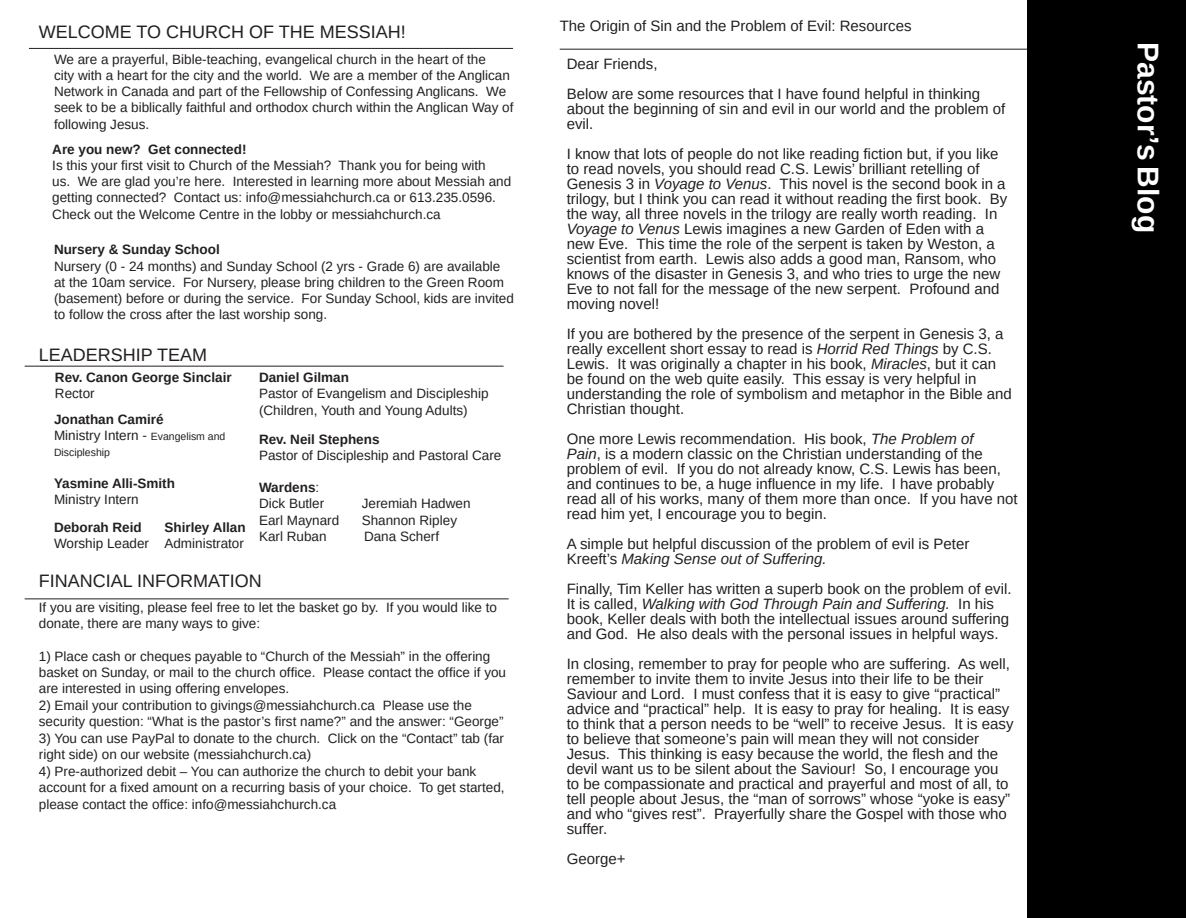
<style>
.page{position:relative;width:1188px;height:918px;background:#fff}
.page>*{position:absolute;margin:0;border:0;box-sizing:border-box;transform-origin:0 0}
.t1{font:700 30px "Arimo";color:#fff}
.t2{font:18px "Arimo";color:#231f20}
.t3{font:15px/15px "Arimo";color:#231f20}
.t4{font:13.5px/16.2px "Arimo";color:#231f20}
.t5{font:700 13.5px/16.2px "Arimo";color:#231f20}
.t6{font:10.5px "Arimo";color:#231f20}
.s1{font-style:italic}
.s2{font-weight:400}
.s3{font-weight:700}
.s4{font-size:10.5px}
</style>
<div class="page">
<hr style="left:560px;top:49px;width:467px;height:1px;background:#231f20">
<hr style="left:29px;top:48px;width:484px;height:1px;background:#231f20">
<hr style="left:25px;top:366px;width:479px;height:1px;background:#231f20">
<hr style="left:25px;top:598px;width:484px;height:1px;background:#231f20">
<div style="left:1027px;top:0;width:159px;height:918px;background:#000"></div>
<p class="t2" style="left:39px;top:21px;width:369px">WELCOME TO CHURCH OF THE MESSIAH!</p>
<p class="t3" style="left:560px;top:18px;width:353px">The Origin of Sin and the Problem of Evil: Resources</p>
<p class="t4" style="left:54px;top:51px;width:461px">We are a prayerful, Bible-teaching, evangelical church in the heart of the<br>city with a heart for the city and the world. We are a member of the Anglican Network in Canada and part of the Fellowship of Confessing Anglicans. We seek to be a biblically faithful and orthodox church within the Anglican Way of following Jesus.</p>
<p class="t1" style="left:1169px;top:42px;width:193px;rotate:90deg">Pastor’s Blog</p>
<p class="t3" style="left:567px;top:56px;width:92px">Dear Friends,</p>
<p class="t3" style="left:567px;top:86px;width:440px">Below are some resources that I have found helpful in thinking about the beginning of sin and evil in our world and the problem of evil.</p>
<p class="t3" style="left:567px;top:146px;width:442px">I know that lots of people do not like reading fiction but, if you like to read novels, you should read C.S. Lewis’ brilliant retelling of Genesis 3 in <span class="s1">Voyage to Venus</span>. This novel is the second book in a trilogy, but I think you can read it without reading the first book. By the way, all three novels in the trilogy are really worth reading. In <span class="s1">Voyage to Venus</span> Lewis imagines a new Garden of Eden with a new Eve. This time the role of the serpent is taken by Weston, a scientist from earth. Lewis also adds a good man, Ransom, who knows of the disaster in Genesis 3, and who tries to urge the new Eve to not fall for the message of the new serpent. Profound and moving novel!</p>
<p class="t3" style="left:567px;top:326px;width:447px">If you are bothered by the presence of the serpent in Genesis 3, a really excellent short essay to read is <span class="s1">Horrid Red Things</span> by C.S.<br>Lewis. It was originally a chapter in his book, <span class="s1">Miracles</span>, but it can be found on the web quite easily. This essay is very helpful in understanding the role of symbolism and metaphor in the Bible and Christian thought.</p>
<p class="t3" style="left:567px;top:431px;width:453px">One more Lewis recommendation. His book, <span class="s1">The Problem of<br>Pain</span>, is a modern classic on the Christian understanding of the problem of evil. If you do not already know, C.S. Lewis has been, and continues to be, a huge influence in my life. I have probably read all of his works, many of them more than once. If you have not read him yet, I encourage you to begin.</p>
<p class="t3" style="left:567px;top:536px;width:404px">A simple but helpful discussion of the problem of evil is Peter<br>Kreeft’s <span class="s1">Making Sense out of Suffering.</span></p>
<p class="t3" style="left:567px;top:581px;width:446px">Finally, Tim Keller has written a superb book on the problem of evil.<br>It is called, <span class="s1">Walking with God Through Pain and Suffering.</span> In his book, Keller deals with both the intellectual issues around suffering and God. He also deals with the personal issues in helpful ways.</p>
<p class="t3" style="left:567px;top:656px;width:448px">In closing, remember to pray for people who are suffering. As well, remember to invite them to invite Jesus into their life to be their Saviour and Lord. I must confess that it is easy to give “practical” advice and “practical” help. It is easy to pray for healing. It is easy to think that a person needs to be “well” to receive Jesus. It is easy to believe that someone’s pain will mean they will not consider Jesus. This thinking is easy because the world, the flesh and the devil want us to be silent about the Saviour! So, I encourage you to be compassionate and practical and prayerful and most of all, to tell people about Jesus, the “man of sorrows” whose “yoke is easy” and who “gives rest”. Prayerfully share the Gospel with those who suffer.</p>
<p class="t3" style="left:567px;top:851px;width:60px">George+</p>
<p class="t5" style="left:52px;top:141px;width:196px">Are you new? Get connected!</p>
<p class="t4" style="left:52px;top:157px;width:460px">Is this your first visit to Church of the Messiah? Thank you for being with<br>us. We are glad you’re here. Interested in learning more about Messiah and getting connected? Contact us: info@messiahchurch.ca or 613.235.0596.<br>Check out the Welcome Centre in the lobby or messiahchurch.ca</p>
<p class="t5" style="left:54px;top:242px;width:167px">Nursery &amp; Sunday School</p>
<p class="t4" style="left:54px;top:258px;width:461px">Nursery (0 - 24 months) and Sunday School (2 yrs - Grade 6) are available at the 10am service. For Nursery, please bring children to the Green Room (basement) before or during the service. For Sunday School, kids are invited to follow the cross after the last worship song.</p>
<p class="t2" style="left:39px;top:343px;width:170px">LEADERSHIP TEAM</p>
<p class="t5" style="left:55px;top:370px;width:178px">Rev. Canon George Sinclair<br><span class="s2">Rector</span></p>
<p class="t4" style="left:259px;top:370px;width:231px"><span class="s3">Daniel Gilman<br></span>Pastor of Evangelism and Discipleship</p>
<p class="t4" style="left:259px;top:402px;width:210px">(Children, Youth and Young Adults)</p>
<p class="t5" style="left:54px;top:411px;width:111px">Jonathan Camiré</p>
<p class="t4" style="left:54px;top:427px;width:173px">Ministry Intern - <span class="s4">Evangelism and</span></p>
<p class="t6" style="left:54px;top:446px;width:58px">Discipleship</p>
<p class="t5" style="left:259px;top:431px;width:122px">Rev. Neil Stephens</p>
<p class="t4" style="left:259px;top:447px;width:244px">Pastor of Discipleship and Pastoral Care</p>
<p class="t5" style="left:259px;top:480px;width:62px">Wardens<span class="s2">:</span></p>
<p class="t4" style="left:259px;top:496px;width:67px">Dick Butler</p>
<p class="t4" style="left:362px;top:496px;width:110px">Jeremiah Hadwen</p>
<p class="t4" style="left:259px;top:512px;width:82px">Earl Maynard</p>
<p class="t4" style="left:362px;top:512px;width:97px">Shannon Ripley</p>
<p class="t4" style="left:259px;top:528px;width:69px">Karl Ruban</p>
<p class="t4" style="left:364px;top:528px;width:77px">Dana Scherf</p>
<p class="t5" style="left:54px;top:475px;width:123px">Yasmine Alli-Smith</p>
<p class="t4" style="left:54px;top:491px;width:86px">Ministry Intern</p>
<p class="t5" style="left:54px;top:519px;width:89px">Deborah Reid</p>
<p class="t4" style="left:54px;top:535px;width:97px">Worship Leader</p>
<p class="t4" style="left:164px;top:519px;width:83px"><span class="s3">Shirley Allan<br></span>Administrator</p>
<p class="t2" style="left:39px;top:570px;width:225px">FINANCIAL INFORMATION</p>
<p class="t4" style="left:39px;top:599px;width:460px">If you are visiting, please feel free to let the basket go by. If you would like to donate, there are many ways to give:</p>
<p class="t4" style="left:39px;top:648px;width:469px">1) Place cash or cheques payable to “Church of the Messiah” in the offering basket on Sunday, or mail to the church office. Please contact the office if you are interested in using offering envelopes.</p>
<p class="t4" style="left:39px;top:697px;width:435px">2) Email your contribution to givings@messiahchurch.ca Please use the</p>
<p class="t4" style="left:39px;top:713px;width:466px">security question: “What is the pastor’s first name?” and the answer: “George”</p>
<p class="t4" style="left:39px;top:730px;width:467px">3) You can use PayPal to donate to the church. Click on the “Contact” tab (far right side) on our website (messiahchurch.ca)</p>
<p class="t4" style="left:39px;top:763px;width:467px">4) Pre-authorized debit – You can authorize the church to debit your bank account for a fixed amount on a recurring basis of your choice. To get started, please contact the office: info@messiahchurch.ca</p>
</div>
